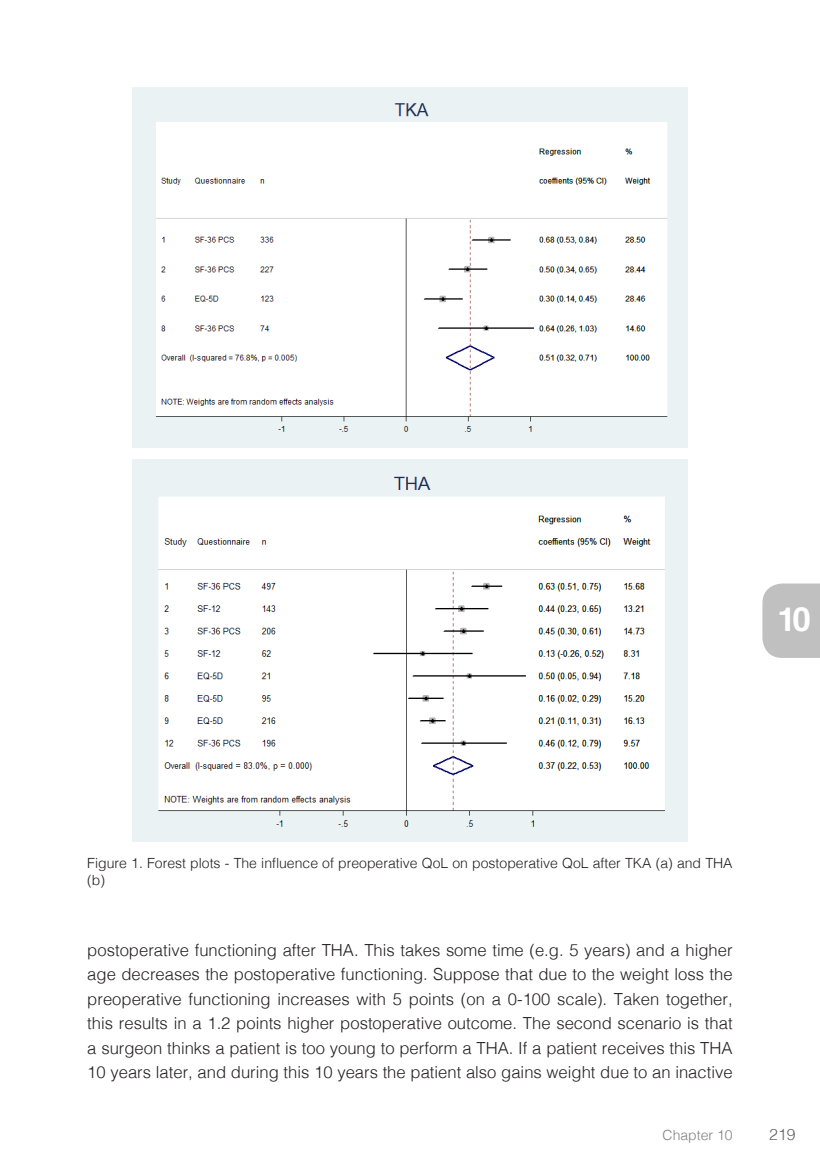
<style>
.page{position:relative;width:820px;height:1167px;background:#fff}
.page>*{position:absolute;margin:0;border:0;box-sizing:border-box;transform-origin:0 0}
.t1{font:700 33.25px "Helvetica";color:#fff}
.t2{font:300 16.62px/24.5px "Helvetica";color:#231f20;text-align:justify}
.t3{font:300 15.75px "Helvetica";color:#636366}
.t4{font:300 14px/17.5px "Helvetica";color:#231f20}
.t5{font:300 14px "Helvetica";color:#808080}
</style>
<div class="page">
<div style="left:762px;top:583px;width:57px;height:75px;background:#c0c0c0"></div>
<img style="left:132px;top:87px;width:556px;height:361px">
<img style="left:132px;top:459px;width:556px;height:382px">
<h1 class="t1" style="left:777px;top:592px;width:35px">10</h1>
<p class="t4" style="left:87px;top:853px;width:646px">Figure 1. Forest plots - The influence of preoperative QoL on postoperative QoL after TKA (a) and THA (b)</p>
<p class="t2" style="left:87px;top:936px;width:646px">postoperative functioning after THA. This takes some time (e.g. 5 years) and a higher age decreases the postoperative functioning. Suppose that due to the weight loss the preoperative functioning increases with 5 points (on a 0-100 scale). Taken together, this results in a 1.2 points higher postoperative outcome. The second scenario is that a surgeon thinks a patient is too young to perform a THA. If a patient receives this THA 10 years later, and during this 10 years the patient also gains weight due to an inactive</p>
<p class="t5" style="left:662px;top:1123px;width:72px">Chapter 10</p>
<p class="t3" style="left:769px;top:1121px;width:28px">219</p>
</div>
